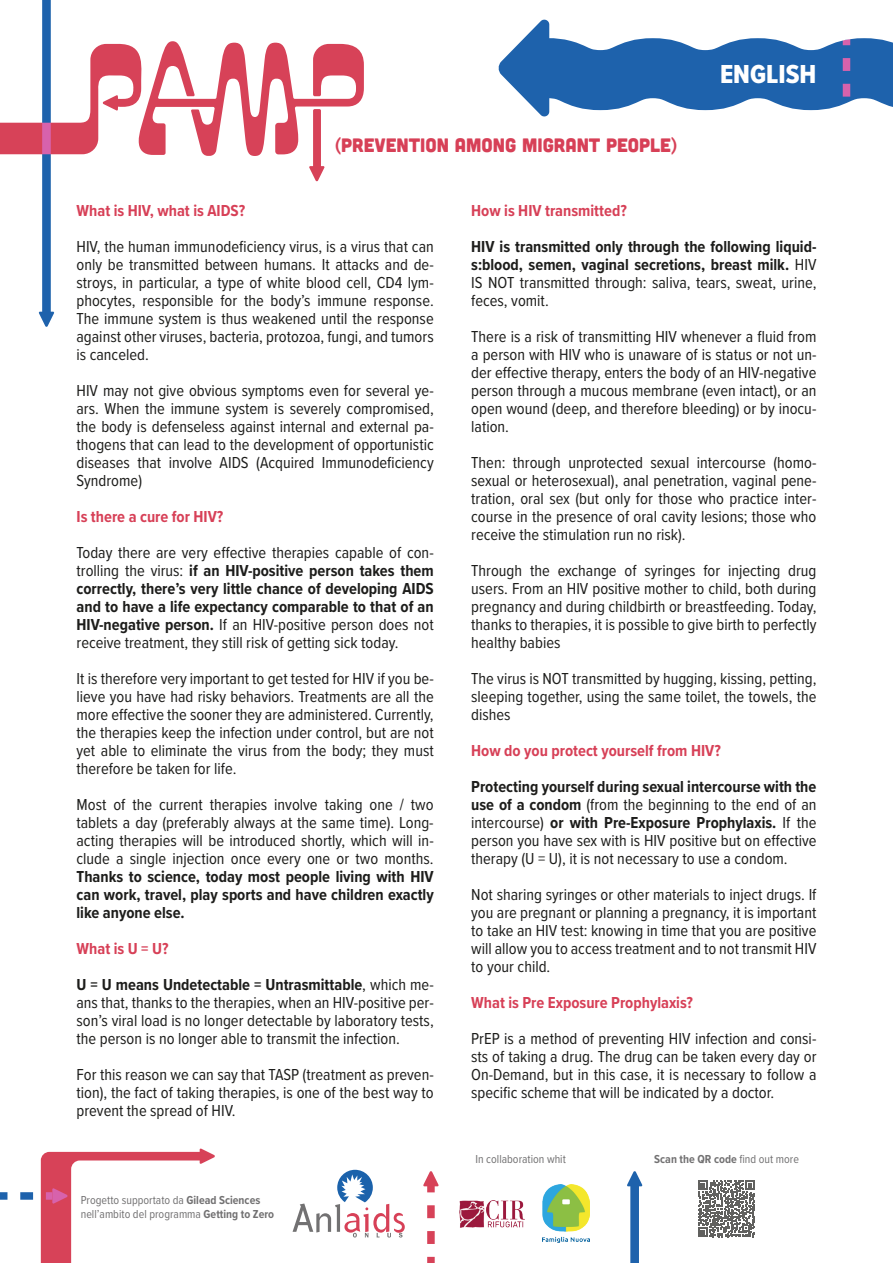
<style>
.page{position:relative;width:893px;height:1263px;background:#fff}
.page>*{position:absolute;margin:0;border:0;box-sizing:border-box;transform-origin:0 0}
.t1{font:27px "Proxima Nova Cond Extrabld";color:#fff}
.t2{font:19.35px "Cubano";color:#d74057}
.t3{font:16.5px/18px "Proxima Nova Cond";color:#1d1d1b;text-align:justify}
.t4{font:700 16.5px/18px "Proxima Nova Cond";color:#1d1d1b;text-align:justify}
.t5{font:700 16.5px "Proxima Nova Cond";color:#d74057}
.t6{font:12px/14.4px "Proxima Nova Cond";color:#727172}
.t7{font:700 12px "Proxima Nova Cond";color:#727172}
.s1{font-weight:700}
.s2{font-weight:400}
</style>
<div class="page">
<svg style="left:0;top:1148px;width:215px;height:115px"></svg>
<div style="left:427px;top:1186px;width:8px;height:6px;background:#d74258"></div>
<svg style="left:427px;top:1205px;width:8px;height:58px"></svg>
<svg style="left:423px;top:1171px;width:16px;height:15px"></svg>
<svg style="left:141px;top:41px;width:223px;height:140px"></svg>
<svg style="left:0;top:44px;width:141px;height:269px"></svg>
<svg style="left:627px;top:1171px;width:15px;height:92px"></svg>
<svg style="left:498px;top:19px;width:395px;height:98px"></svg>
<svg style="left:39px;top:0;width:15px;height:327px"></svg>
<svg style="left:843px;top:19px;width:7px;height:98px"></svg>
<div style="left:335px;top:1167px;width:40px;height:40px;border:2px solid #fff;border-radius:50%"></div>
<svg style="left:293px;top:1170px;width:112px;height:67px"></svg>
<img style="left:543px;top:1184px;width:46px;height:59px">
<img style="left:459px;top:1200px;width:65px;height:27px">
<svg style="left:698px;top:1180px;width:57px;height:57px"></svg>
<p class="t2" style="left:336px;top:133px;width:343px">(PREVENTION AMONG MIGRANT PEOPLE)</p>
<p class="t1" style="left:720px;top:54px;width:98px">ENGLISH</p>
<p class="t5" style="left:77px;top:198px;width:170px">What is HIV, what is AIDS?</p>
<p class="t3" style="left:77px;top:237px;width:359px">HIV, the human immunodeficiency virus, is a virus that can only be transmitted between humans. It attacks and de&shy;stroys, in particular, a type of white blood cell, CD4 lym&shy;phocytes, responsible for the body’s immune response.<br>The immune system is thus weakened until the response against other viruses, bacteria, protozoa, fungi, and tumors is canceled.</p>
<p class="t3" style="left:77px;top:381px;width:359px">HIV may not give obvious symptoms even for several ye&shy;ars. When the immune system is severely compromised, the body is defenseless against internal and external pa&shy;thogens that can lead to the development of opportunistic diseases that involve AIDS (Acquired Immunodeficiency Syndrome)</p>
<p class="t5" style="left:77px;top:504px;width:148px">Is there a cure for HIV?</p>
<p class="t3" style="left:77px;top:543px;width:359px">Today there are very effective therapies capable of con&shy;trolling the virus: <span class="s1">if an HIV-positive person takes them correctly, there’s very little chance of developing AIDS and to have a life expectancy comparable to that of an HIV-negative person.</span> If an HIV-positive person does not receive treatment, they still risk of getting sick today.</p>
<p class="t3" style="left:77px;top:669px;width:359px">It is therefore very important to get tested for HIV if you be&shy;lieve you have had risky behaviors. Treatments are all the more effective the sooner they are administered. Currently, the therapies keep the infection under control, but are not yet able to eliminate the virus from the body; they must therefore be taken for life.</p>
<p class="t3" style="left:77px;top:795px;width:359px">Most of the current therapies involve taking one / two tablets a day (preferably always at the same time). Long&shy;acting therapies will be introduced shortly, which will in&shy;clude a single injection once every one or two months.<br><span class="s1">Thanks to science, today most people living with HIV can work, travel, play sports and have children exactly like anyone else.</span></p>
<p class="t5" style="left:77px;top:936px;width:93px">What is U = U?</p>
<p class="t3" style="left:77px;top:975px;width:359px"><span class="s1">U = U means Undetectable = Untrasmittable</span>, which me&shy;ans that, thanks to the therapies, when an HIV-positive per&shy;son’s viral load is no longer detectable by laboratory tests, the person is no longer able to transmit the infection.</p>
<p class="t3" style="left:77px;top:1065px;width:359px">For this reason we can say that TASP (treatment as preven&shy;tion), the fact of taking therapies, is one of the best way to prevent the spread of HIV.</p>
<p class="t6" style="left:81px;top:1192px;width:195px">Progetto supportato da <span class="s1">Gilead Sciences </span>nell’ambito del programma <span class="s1">Getting to Zero</span></p>
<p class="t5" style="left:471px;top:198px;width:157px">How is HIV transmitted?</p>
<p class="t4" style="left:471px;top:237px;width:347px">HIV is transmitted only through the following liquid&shy;s:blood, semen, vaginal secretions, breast milk. <span class="s2">HIV IS NOT transmitted through: saliva, tears, sweat, urine, feces, vomit.</span></p>
<p class="t3" style="left:471px;top:327px;width:347px">There is a risk of transmitting HIV whenever a fluid from a person with HIV who is unaware of is status or not un&shy;der effective therapy, enters the body of an HIV-negative person through a mucous membrane (even intact), or an open wound (deep, and therefore bleeding) or by inocu&shy;lation.</p>
<p class="t3" style="left:471px;top:453px;width:347px">Then: through unprotected sexual intercourse (homo&shy;sexual or heterosexual), anal penetration, vaginal pene&shy;tration, oral sex (but only for those who practice inter&shy;course in the presence of oral cavity lesions; those who receive the stimulation run no risk).</p>
<p class="t3" style="left:471px;top:561px;width:347px">Through the exchange of syringes for injecting drug users. From an HIV positive mother to child, both during pregnancy and during childbirth or breastfeeding. Today, thanks to therapies, it is possible to give birth to perfectly healthy babies</p>
<p class="t3" style="left:471px;top:669px;width:347px">The virus is NOT transmitted by hugging, kissing, petting, sleeping together, using the same toilet, the towels, the dishes</p>
<p class="t5" style="left:471px;top:738px;width:251px">How do you protect yourself from HIV?</p>
<p class="t3" style="left:471px;top:777px;width:347px"><span class="s1">Protecting yourself during sexual intercourse with the use of a condom</span> (from the beginning to the end of an intercourse) <span class="s1">or with Pre-Exposure Prophylaxis.</span> If the person you have sex with is HIV positive but on effective therapy (U = U), it is not necessary to use a condom.</p>
<p class="t3" style="left:471px;top:885px;width:347px">Not sharing syringes or other materials to inject drugs. If you are pregnant or planning a pregnancy, it is important to take an HIV test: knowing in time that you are positive will allow you to access treatment and to not transmit HIV to your child.</p>
<p class="t5" style="left:471px;top:990px;width:223px">What is Pre Exposure Prophylaxis?</p>
<p class="t3" style="left:471px;top:1029px;width:347px">PrEP is a method of preventing HIV infection and consi&shy;sts of taking a drug. The drug can be taken every day or On-Demand, but in this case, it is necessary to follow a specific scheme that will be indicated by a doctor.</p>
<p class="t6" style="left:475px;top:1151px;width:92px">In collaboration whit</p>
<p class="t7" style="left:654px;top:1150px;width:146px">Scan the QR code <span class="s2">find out more</span></p>
</div>
